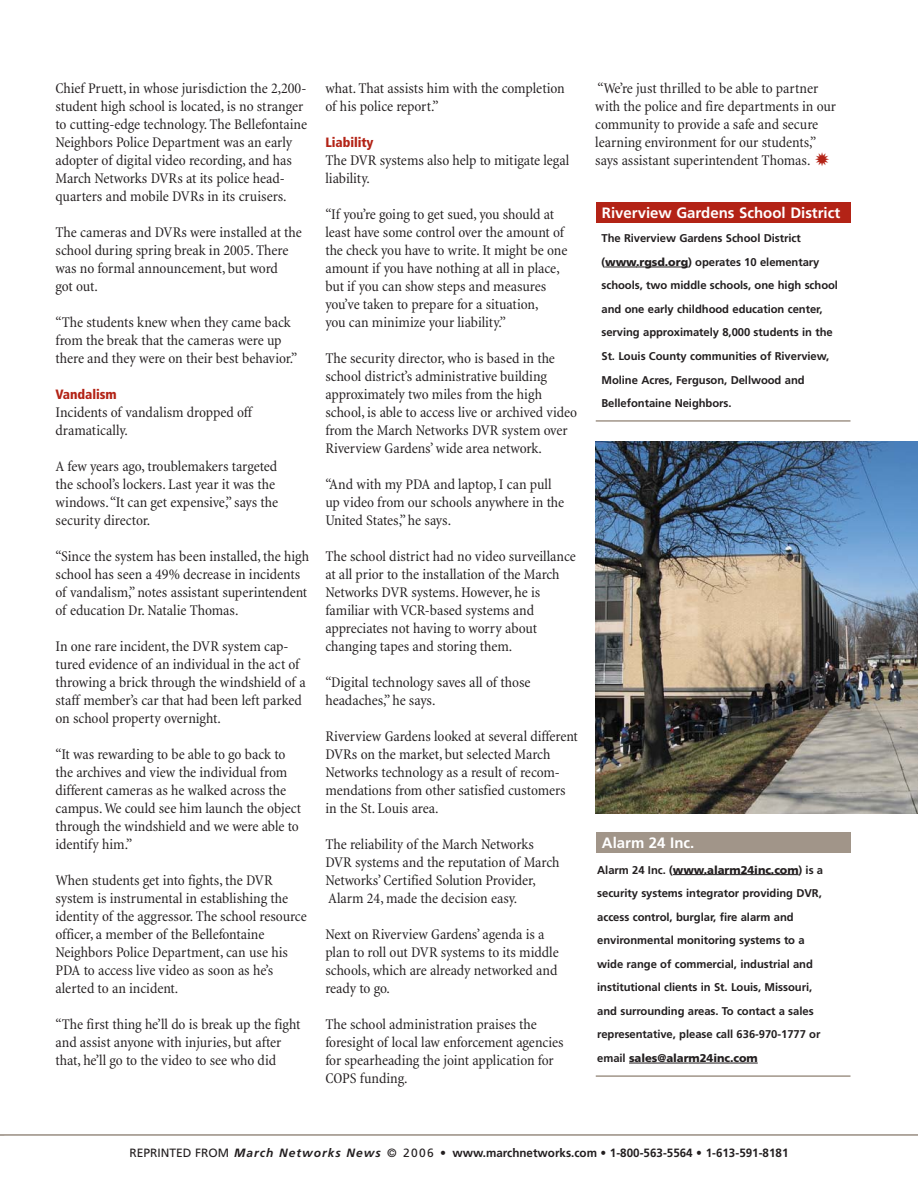
<style>
.page{position:relative;width:918px;height:1188px;background:#fff}
.page>*{position:absolute;margin:0;border:0;box-sizing:border-box;transform-origin:0 0}
.t1{font:condensed 15px/18px "Minion";letter-spacing:-.005em;color:#231f20;scale:1.05 1}
.t2{font:700 15px "Frutiger";color:#fff}
.t3{font:900 condensed 13.5px "Frutiger";letter-spacing:-.005em;color:#b32316}
.t4{font:700 12px "Frutiger";color:#231f20}
.t5{font:700 11.25px/23.5px "Frutiger";letter-spacing:-.005em;color:#231f20}
.s1{font-weight:900}
.s2{font-weight:400}
.s3{font-style:italic}
</style>
<div class="page">
<hr style="left:0;top:1134px;width:918px;height:2px;background:#aca39a">
<hr style="left:605px;top:267px;width:32px;height:1px;background:#231f20">
<hr style="left:645px;top:267px;width:36px;height:1px;background:#231f20">
<div style="left:596px;top:202px;width:254px;height:21px;background:#b32316"></div>
<hr style="left:596px;top:420px;width:254px;height:2px;background:#a19589">
<hr style="left:673px;top:874px;width:32px;height:1px;background:#231f20">
<svg style="left:704px;top:874px;width:26px;height:1px"></svg>
<hr style="left:730px;top:874px;width:69px;height:1px;background:#231f20">
<hr style="left:629px;top:1063px;width:60px;height:1px;background:#231f20">
<hr style="left:689px;top:1063px;width:69px;height:1px;background:#231f20">
<div style="left:596px;top:833px;width:254px;height:20px;background:#a19589"></div>
<hr style="left:596px;top:1075px;width:254px;height:2px;background:#a19589">
<img style="left:596px;top:442px;width:322px;height:372px">
<p class="t1" style="left:56px;top:81px;width:241px">Chief Pruett, in whose jurisdiction the 2,200- student high school is located, is no stranger to cutting-edge technology. The Bellefontaine Neighbors Police Department was an early adopter of digital video recording, and has March Networks DVRs at its police head&shy;quarters and mobile DVRs in its cruisers.</p>
<p class="t1" style="left:56px;top:225px;width:236px">The cameras and DVRs were installed at the school during spring break in 2005. There was no formal announcement, but word<br>got out.</p>
<p class="t1" style="left:56px;top:315px;width:232px">“The students knew when they came back from the break that the cameras were up there and they were on their best behavior.”</p>
<p class="t3" style="left:56px;top:389px;width:63px">Vandalism</p>
<p class="t1" style="left:56px;top:405px;width:189px">Incidents of vandalism dropped off dramatically.</p>
<p class="t1" style="left:56px;top:459px;width:214px">A few years ago, troublemakers targeted the school’s lockers. Last year it was the windows.“It can get expensive,” says the security director.</p>
<p class="t1" style="left:56px;top:549px;width:243px">“Since the system has been installed, the high school has seen a 49% decrease in incidents of vandalism,” notes assistant superintendent of education Dr. Natalie Thomas.</p>
<p class="t1" style="left:56px;top:639px;width:240px">In one rare incident, the DVR system cap&shy;tured evidence of an individual in the act of throwing a brick through the windshield of a staff member’s car that had been left parked on school property overnight.</p>
<p class="t1" style="left:56px;top:747px;width:235px">“It was rewarding to be able to go back to the archives and view the individual from different cameras as he walked across the campus. We could see him launch the object through the windshield and we were able to identify him.”</p>
<p class="t1" style="left:56px;top:873px;width:241px">When students get into fights, the DVR system is instrumental in establishing the identity of the aggressor. The school resource officer, a member of the Bellefontaine Neighbors Police Department, can use his PDA to access live video as soon as he’s alerted to an incident.</p>
<p class="t1" style="left:56px;top:1017px;width:235px">“The first thing he’ll do is break up the fight and assist anyone with injuries, but after that, he’ll go to the video to see who did</p>
<p class="t1" style="left:325px;top:81px;width:230px">what. That assists him with the completion of his police report.”</p>
<p class="t3" style="left:325px;top:137px;width:50px">Liability</p>
<p class="t1" style="left:325px;top:153px;width:234px">The DVR systems also help to mitigate legal liability.</p>
<p class="t1" style="left:325px;top:207px;width:232px">“If you’re going to get sued, you should at least have some control over the amount of the check you have to write. It might be one amount if you have nothing at all in place, but if you can show steps and measures you’ve taken to prepare for a situation,<br>you can minimize your liability.”</p>
<p class="t1" style="left:325px;top:351px;width:241px">The security director, who is based in the school district’s administrative building approximately two miles from the high school, is able to access live or archived video from the March Networks DVR system over Riverview Gardens’ wide area network.</p>
<p class="t1" style="left:325px;top:477px;width:229px">“And with my PDA and laptop, I can pull up video from our schools anywhere in the<br>United States,” he says.</p>
<p class="t1" style="left:325px;top:549px;width:240px">The school district had no video surveillance at all prior to the installation of the March Networks DVR systems. However, he is familiar with VCR-based systems and appreciates not having to worry about changing tapes and storing them.</p>
<p class="t1" style="left:325px;top:675px;width:197px">“Digital technology saves all of those headaches,” he says.</p>
<p class="t1" style="left:325px;top:729px;width:242px">Riverview Gardens looked at several different DVRs on the market, but selected March Networks technology as a result of recom&shy;mendations from other satisfied customers in the St. Louis area.</p>
<p class="t1" style="left:325px;top:837px;width:224px">The reliability of the March Networks DVR systems and the reputation of March Networks’ Certified Solution Provider, Alarm 24, made the decision easy.</p>
<p class="t1" style="left:325px;top:927px;width:224px">Next on Riverview Gardens’ agenda is a plan to roll out DVR systems to its middle schools, which are already networked and ready to go.</p>
<p class="t1" style="left:325px;top:1017px;width:228px">The school administration praises the foresight of local law enforcement agencies for spearheading the joint application for COPS funding.</p>
<p class="t1" style="left:595px;top:81px;width:231px">“We’re just thrilled to be able to partner with the police and fire departments in our community to provide a safe and secure learning environment for our students,” says assistant superintendent Thomas.</p>
<p class="t2" style="left:602px;top:207px;width:240px">Riverview Gardens School District</p>
<p class="t5" style="left:601px;top:227px;width:238px">The Riverview Gardens School District (<span class="s1">www.rgsd.org</span>) operates 10 elementary schools, two middle schools, one high school and one early childhood education center, serving approximately 8,000 students in the St. Louis County communities of Riverview, Moline Acres, Ferguson, Dellwood and Bellefontaine Neighbors.</p>
<p class="t2" style="left:602px;top:837px;width:94px">Alarm 24 Inc.</p>
<p class="t5" style="left:597px;top:859px;width:227px">Alarm 24 Inc. (<span class="s1">www.alarm24inc.com</span>) is a security systems integrator providing DVR, access control, burglar, fire alarm and environmental monitoring systems to a wide range of commercial, industrial and institutional clients in St. Louis, Missouri, and surrounding areas. To contact a sales representative, please call 636-970-1777 or email <span class="s1">sales@alarm24inc.com</span></p>
<p class="t4" style="left:130px;top:1148px;width:661px"><span class="s2">REPRINTED FROM</span> <span class="s3">March Networks News</span> <span class="s2">© 2006 •</span> www.marchnetworks.com • 1-800-563-5564 • 1-613-591-8181</p>
</div>
